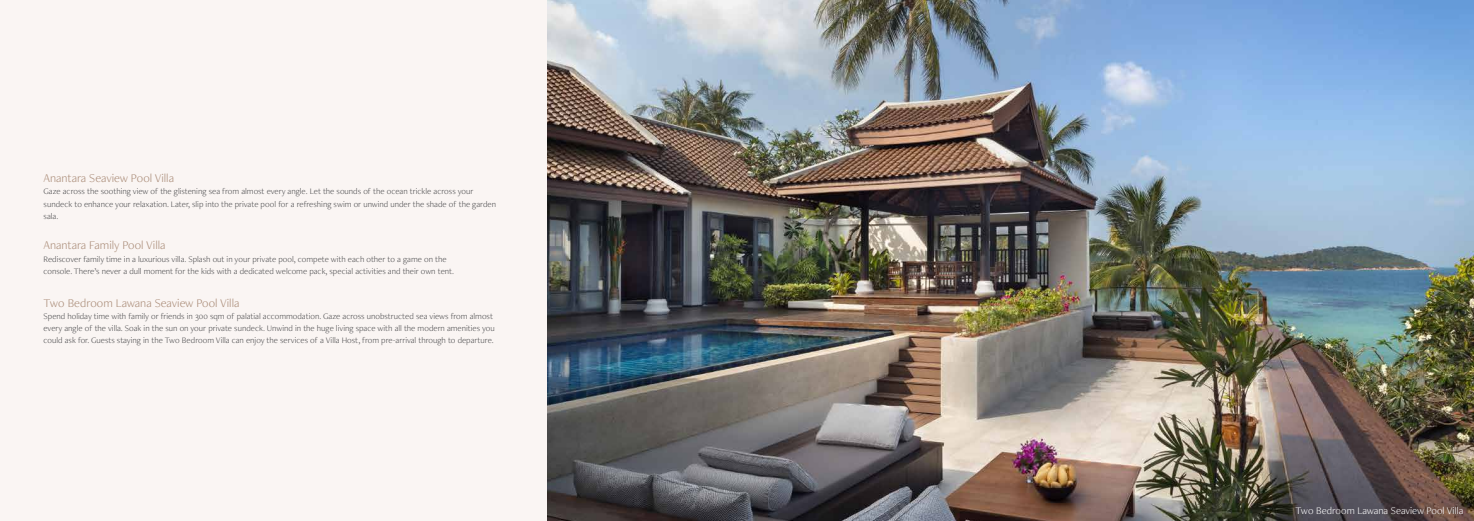
<style>
.page{position:relative;width:1474px;height:521px;background:#fff}
.page>*{position:absolute;margin:0;border:0;box-sizing:border-box;transform-origin:0 0}
.t1{font:300 12.25px "Freight Neo Pro";color:#aa8c78}
.t2{font:300 10.5px "Freight Neo Pro";color:#fff}
.t3{font:300 8.75px/12.2px "Freight Neo Pro";color:#4d4d4f}
</style>
<div class="page">
<div style="left:0;top:0;width:548px;height:521px;background:#faf5f3"></div>
<img style="left:548px;top:0;width:925px;height:521px">
<h1 class="t1" style="left:44px;top:170px;width:132px">Anantara Seaview Pool Villa</h1>
<p class="t3" style="left:44px;top:185px;width:454px">Gaze across the soothing view of the glistening sea from almost every angle. Let the sounds of the ocean trickle across your sundeck to enhance your relaxation. Later, slip into the private pool for a refreshing swim or unwind under the shade of the garden sala.</p>
<h1 class="t1" style="left:44px;top:237px;width:123px">Anantara Family Pool Villa</h1>
<p class="t3" style="left:44px;top:252px;width:412px">Rediscover family time in a luxurious villa. Splash out in your private pool, compete with each other to a game on the console. There’s never a dull moment for the kids with a dedicated welcome pack, special activities and their own tent.</p>
<h1 class="t1" style="left:44px;top:294px;width:197px">Two Bedroom Lawana Seaview Pool Villa</h1>
<p class="t3" style="left:44px;top:310px;width:453px">Spend holiday time with family or friends in 300 sqm of palatial accommodation. Gaze across unobstructed sea views from almost every angle of the villa. Soak in the sun on your private sundeck. Unwind in the huge living space with all the modern amenities you could ask for. Guests staying in the Two Bedroom Villa can enjoy the services of a Villa Host, from pre-arrival through to departure.</p>
<p class="t2" style="left:1295px;top:503px;width:169px">Two Bedroom Lawana Seaview Pool Villa</p>
</div>
